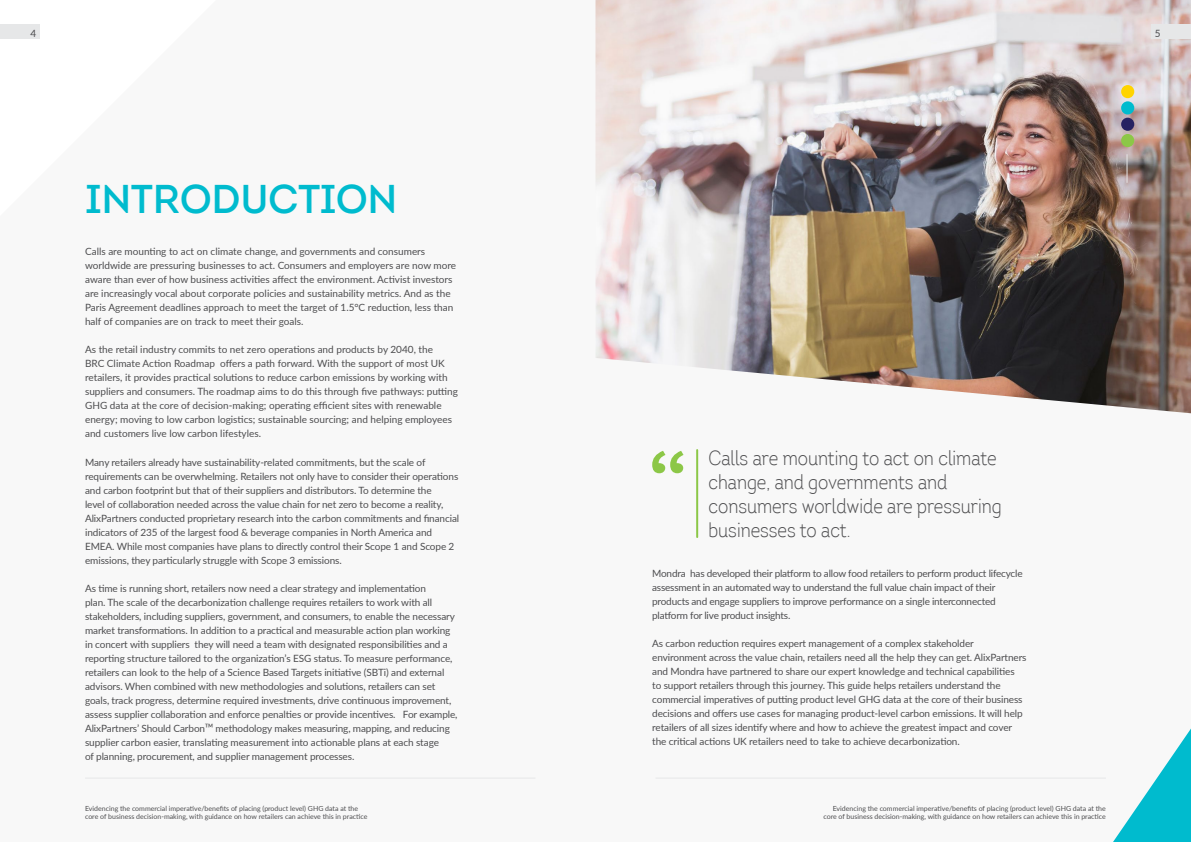
<style>
.page{position:relative;width:1191px;height:842px;background:#fff}
.page>*{position:absolute;margin:0;border:0;box-sizing:border-box;transform-origin:0 0}
.t1{font:40px "Intro Semi Bold Caps";letter-spacing:-.01em;color:#00bbce}
.t2{font:300 20px/24px "Intro Cond";color:#4d4d4f}
.t3{font:10px/14px "Lato";letter-spacing:-.01em;color:#4d4d4f}
.t4{font:7px/8.4px "Lato";color:#4d4d4f;text-align:right}
</style>
<div class="page">
<svg style="left:1079px;top:728px;width:112px;height:114px"></svg>
<img style="left:595px;top:0;width:596px;height:413px">
<hr style="left:696px;top:450px;width:2px;height:87px;background:#8cc747">
<svg style="left:652px;top:451px;width:31px;height:22px"></svg>
<hr style="left:85px;top:778px;width:450px;height:1px;background:#e6e7e8">
<hr style="left:655px;top:778px;width:451px;height:1px;background:#e6e7e8">
<svg style="left:1126px;top:154px;width:1px;height:29px"></svg>
<div style="left:1121px;top:85px;width:13px;height:13px;background:#ffd400;border-radius:50%"></div>
<div style="left:1121px;top:118px;width:13px;height:13px;background:#262262;border-radius:50%"></div>
<div style="left:1121px;top:101px;width:13px;height:13px;background:#00bbce;border-radius:50%"></div>
<div style="left:1121px;top:134px;width:13px;height:13px;background:#8cc747;border-radius:50%"></div>
<div style="left:0;top:24px;width:40px;height:15px;background:#e6e7e8"></div>
<div style="left:1150px;top:24px;width:41px;height:15px;background:#e6e7e8"></div>
<p class="t3" style="left:30px;top:25px;width:7px">4</p>
<p class="t3" style="left:1154px;top:25px;width:7px">5</p>
<h1 class="t1" style="left:85px;top:174px;width:314px">INTRODUCTION</h1>
<p class="t3" style="left:85px;top:244px;width:373px">Calls are mounting to act on climate change, and governments and consumers worldwide are pressuring businesses to act. Consumers and employers are now more aware than ever of how business activities affect the environment. Activist investors are increasingly vocal about corporate policies and sustainability metrics. And as the Paris Agreement deadlines approach to meet the target of 1.5°C reduction, less than half of companies are on track to meet their goals.</p>
<p class="t3" style="left:85px;top:342px;width:374px">As the retail industry commits to net zero operations and products by 2040, the<br>BRC Climate Action Roadmap offers a path forward. With the support of most UK retailers, it provides practical solutions to reduce carbon emissions by working with suppliers and consumers. The roadmap aims to do this through five pathways: putting GHG data at the core of decision-making; operating efficient sites with renewable energy; moving to low carbon logistics; sustainable sourcing; and helping employees and customers live low carbon lifestyles.</p>
<p class="t3" style="left:85px;top:454px;width:376px">Many retailers already have sustainability-related commitments, but the scale of requirements can be overwhelming. Retailers not only have to consider their operations and carbon footprint but that of their suppliers and distributors. To determine the<br>level of collaboration needed across the value chain for net zero to become a reality, AlixPartners conducted proprietary research into the carbon commitments and financial indicators of 235 of the largest food &amp; beverage companies in North America and EMEA. While most companies have plans to directly control their Scope 1 and Scope 2 emissions, they particularly struggle with Scope 3 emissions.</p>
<p class="t3" style="left:85px;top:581px;width:374px">As time is running short, retailers now need a clear strategy and implementation<br>plan. The scale of the decarbonization challenge requires retailers to work with all stakeholders, including suppliers, government, and consumers, to enable the necessary market transformations. In addition to a practical and measurable action plan working in concert with suppliers they will need a team with designated responsibilities and a reporting structure tailored to the organization’s ESG status. To measure performance, retailers can look to the help of a Science Based Targets initiative (SBTi) and external advisors. When combined with new methodologies and solutions, retailers can set goals, track progress, determine required investments, drive continuous improvement, assess supplier collaboration and enforce penalties or provide incentives. For example, AlixPartners’ Should CarbonTM methodology makes measuring, mapping, and reducing supplier carbon easier, translating measurement into actionable plans at each stage<br>of planning, procurement, and supplier management processes.</p>
<p class="t4" style="left:85px;top:804px;width:284px;text-align:left">Evidencing the commercial imperative/benefits of placing (product level) GHG data at the core of business decision-making, with guidance on how retailers can achieve this in practice</p>
<h2 class="t2" style="left:708px;top:446px;width:295px">Calls are mounting to act on climate change, and governments and consumers worldwide are pressuring businesses to act.</h2>
<p class="t3" style="left:652px;top:566px;width:372px">Mondra has developed their platform to allow food retailers to perform product lifecycle assessment in an automated way to understand the full value chain impact of their products and engage suppliers to improve performance on a single interconnected platform for live product insights.</p>
<p class="t3" style="left:652px;top:636px;width:376px">As carbon reduction requires expert management of a complex stakeholder environment across the value chain, retailers need all the help they can get. AlixPartners and Mondra have partnered to share our expert knowledge and technical capabilities<br>to support retailers through this journey. This guide helps retailers understand the commercial imperatives of putting product level GHG data at the core of their business decisions and offers use cases for managing product-level carbon emissions. It will help retailers of all sizes identify where and how to achieve the greatest impact and cover the critical actions UK retailers need to take to achieve decarbonization.</p>
<p class="t4" style="left:823px;top:804px;width:284px">Evidencing the commercial imperative/benefits of placing (product level) GHG data at the core of business decision-making, with guidance on how retailers can achieve this in practice</p>
</div>
